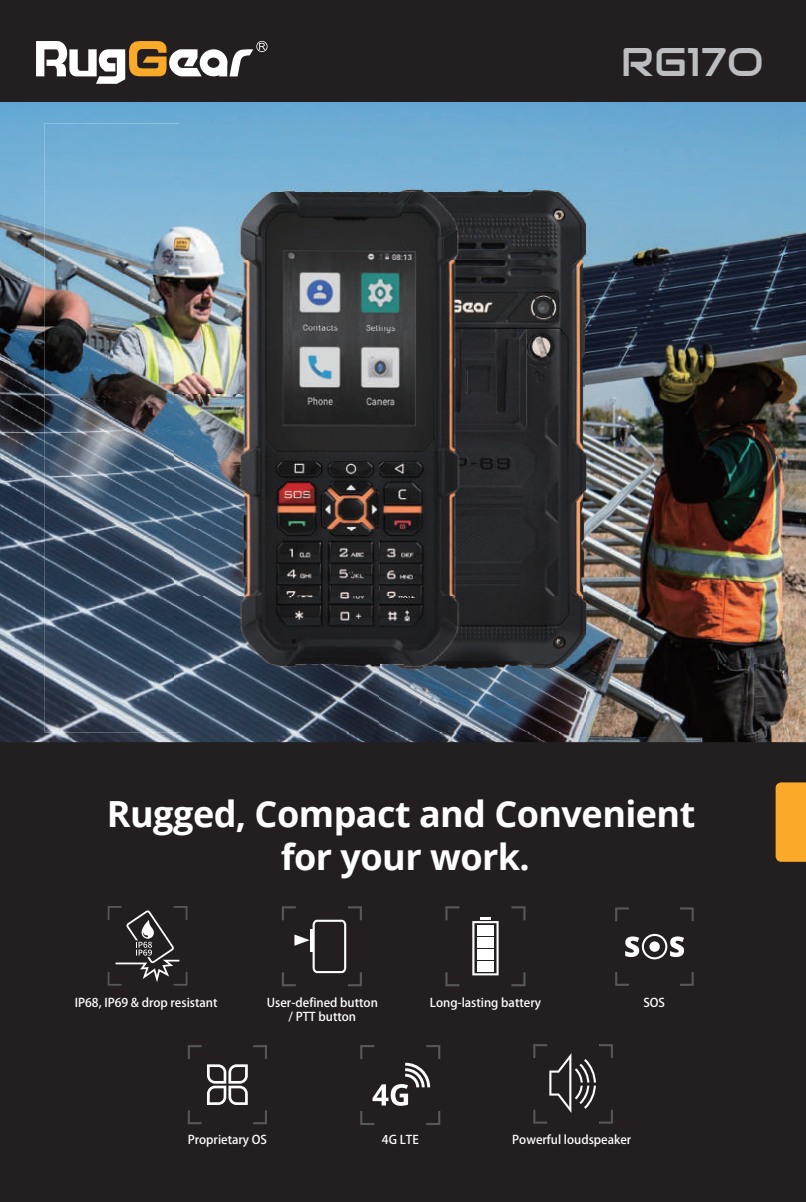
<style>
.page{position:relative;width:806px;height:1202px;background:#fff}
.page>*{position:absolute;margin:0;border:0;box-sizing:border-box;transform-origin:0 0}
.t1{font:40px "Audiowide";color:#bcbdc0}
.t2{font:700 36px/43.2px "Open Sans";letter-spacing:-.015em;color:#fff;text-align:center}
.t3{font:12px/14.4px "Open Sans G Bpc EUC H";color:#fff;text-align:center}
</style>
<div class="page">
<div style="left:0;top:736px;width:805px;height:466px;background:#231f20"></div>
<div style="left:0;top:0;width:805px;height:119px;background:#231f20"></div>
<div style="left:775px;top:782px;width:30px;height:80px;background:#faa928"></div>
<svg style="left:36px;top:41px;width:231px;height:43px"></svg>
<svg style="left:360px;top:1045px;width:80px;height:80px"></svg>
<svg style="left:472px;top:917px;width:26px;height:58px"></svg>
<div style="left:477px;top:961px;width:16px;height:10px;background:#fff"></div>
<div style="left:477px;top:949px;width:16px;height:10px;background:#fff"></div>
<div style="left:477px;top:937px;width:16px;height:10px;background:#fff"></div>
<div style="left:477px;top:926px;width:16px;height:10px;background:#fff"></div>
<svg style="left:445px;top:906px;width:14px;height:14px"></svg>
<svg style="left:511px;top:906px;width:14px;height:14px"></svg>
<svg style="left:511px;top:972px;width:14px;height:14px"></svg>
<svg style="left:445px;top:972px;width:14px;height:14px"></svg>
<svg style="left:533px;top:1044px;width:79px;height:80px"></svg>
<svg style="left:188px;top:1045px;width:13px;height:14px"></svg>
<svg style="left:188px;top:1110px;width:13px;height:14px"></svg>
<svg style="left:615px;top:907px;width:13px;height:14px"></svg>
<svg style="left:680px;top:907px;width:13px;height:14px"></svg>
<svg style="left:680px;top:972px;width:13px;height:14px"></svg>
<svg style="left:615px;top:972px;width:13px;height:14px"></svg>
<svg style="left:625px;top:934px;width:58px;height:25px"></svg>
<div style="left:649px;top:941px;width:10px;height:11px;background:#fff;border-radius:50%"></div>
<svg style="left:282px;top:906px;width:80px;height:80px"></svg>
<img style="left:0;top:102px;width:805px;height:640px">
<img style="left:180px;top:126px;width:600px;height:605px">
<img style="left:44px;top:124px;width:136px;height:608px">
<img style="left:179px;top:124px;width:474px;height:2px">
<img style="left:179px;top:731px;width:474px;height:1px">
<svg style="left:207px;top:1045px;width:60px;height:79px"></svg>
<svg style="left:108px;top:906px;width:79px;height:80px"></svg>
<h1 class="t1" style="left:620px;top:37px;width:144px">RG170</h1>
<h2 class="t2" style="left:107px;top:791px;width:589px">Rugged, Compact and Convenient for your work.</h2>
<p class="t3" style="left:267px;top:995px;width:112px">User-defined button / PTT button</p>
<p class="t3" style="left:75px;top:995px;width:144px">IP68, IP69 &amp; drop resistant</p>
<p class="t3" style="left:429px;top:995px;width:113px">Long-lasting battery</p>
<p class="t3" style="left:643px;top:995px;width:23px">SOS</p>
<p class="t3" style="left:188px;top:1133px;width:81px">Proprietary OS</p>
<p class="t3" style="left:381px;top:1133px;width:38px">4G LTE</p>
<p class="t3" style="left:512px;top:1133px;width:120px">Powerful loudspeaker</p>
</div>
